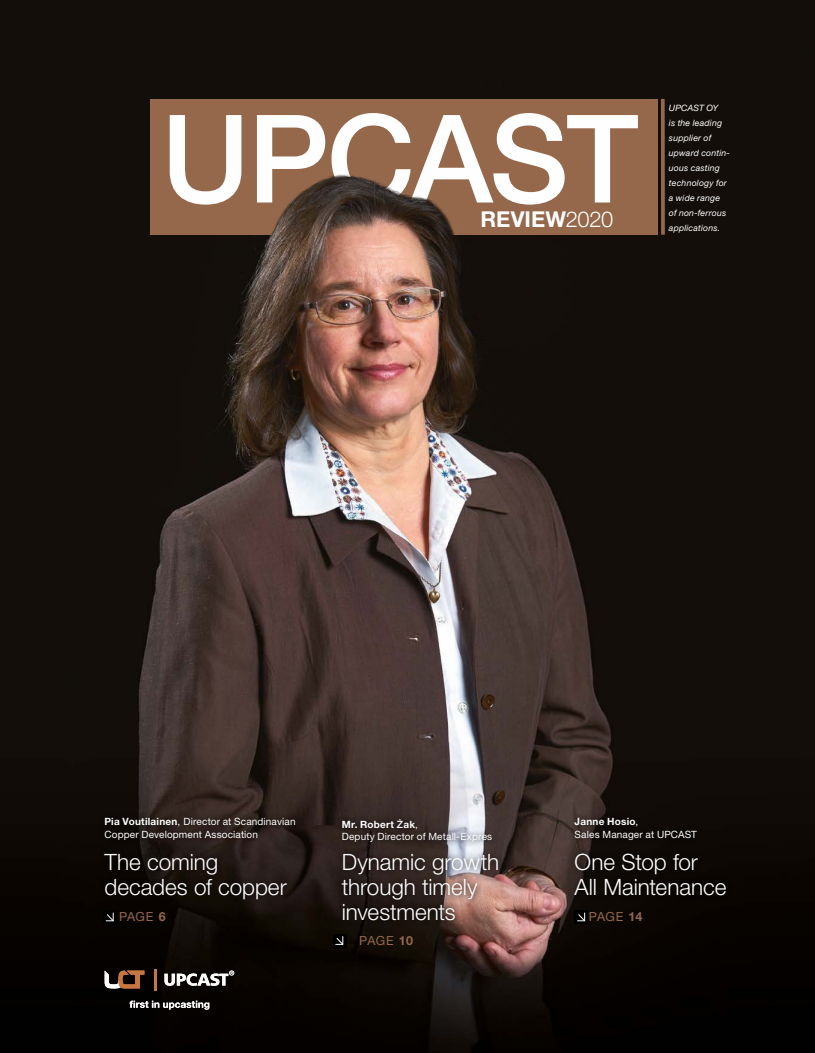
<style>
.page{position:relative;width:815px;height:1053px;background:#fff}
.page>*{position:absolute;margin:0;border:0;box-sizing:border-box;transform-origin:0 0}
.t1{font:500 122.38px "Helvetica Neue LT Std";letter-spacing:-.02em;color:#fff}
.t2{font:300 22.5px/25px "Helvetica Neue LT Std";letter-spacing:-.005em;color:#fff}
.t3{font:700 21.88px "Helvetica Neue LT Std";letter-spacing:.005em;color:#fff}
.t4{font:12.5px "Helvetica Neue LT Std";letter-spacing:.03em;color:#96694c}
.t5{font:10px/12.5px "Helvetica Neue LT Std";letter-spacing:.015em;color:#fff}
.t6{font:italic 8.75px/15px "Helvetica Neue LT Std";letter-spacing:.02em;color:#fff}
.s1{font-weight:300}
.s2{font-weight:700}
.s3{font-family:"Helvetica Neue";font-weight:500}
</style>
<div class="page">
<img style="left:0;top:0;width:815px;height:1052px">
<div style="left:150px;top:99px;width:507px;height:135px;background:#96694c"></div>
<svg style="left:661px;top:99px;width:4px;height:136px"></svg>
<div style="left:336px;top:813px;width:162px;height:35px;background:#000;opacity:.8"></div>
<div style="left:336px;top:846px;width:168px;height:80px;background:#000;opacity:.8"></div>
<div style="left:569px;top:812px;width:134px;height:33px;background:#000;opacity:.8"></div>
<div style="left:569px;top:846px;width:163px;height:55px;background:#000;opacity:.8"></div>
<svg style="left:103px;top:910px;width:14px;height:13px"></svg>
<svg style="left:105px;top:912px;width:9px;height:9px"></svg>
<div style="left:99px;top:811px;width:202px;height:34px;background:#000;opacity:.8"></div>
<div style="left:99px;top:846px;width:194px;height:59px;background:#000;opacity:.8"></div>
<hr style="left:154px;top:968px;width:3px;height:22px;background:#c97741">
<svg style="left:105px;top:970px;width:40px;height:18px"></svg>
<svg style="left:164px;top:970px;width:70px;height:15px"></svg>
<svg style="left:129px;top:1000px;width:80px;height:9px"></svg>
<div style="left:333px;top:934px;width:13px;height:13px;background:#000"></div>
<svg style="left:335px;top:936px;width:9px;height:9px"></svg>
<svg style="left:575px;top:910px;width:13px;height:13px"></svg>
<svg style="left:577px;top:912px;width:9px;height:9px"></svg>
<h1 class="t1" style="left:161px;top:86px;width:479px">UPCAST</h1>
<h3 class="t3" style="left:480px;top:205px;width:134px">REVIEW<span class="s1">2020</span></h3>
<p class="t6" style="left:669px;top:100px;width:63px">UPCAST OY<br>is the leading supplier of upward contin&shy;uous casting technology for a wide range of non-ferrous</p>
<p class="t6" style="left:669px;top:220px;width:53px">applications.</p>
<p class="t5" style="left:105px;top:815px;width:193px"><span class="s2">Pia Voutilainen</span>, Director at Scandinavian<br>Copper Development Association</p>
<h2 class="t2" style="left:105px;top:848px;width:184px">The coming decades of copper</h2>
<p class="t4" style="left:119px;top:909px;width:48px">PAGE <span class="s2">6</span></p>
<p class="t5" style="left:342px;top:817px;width:152px"><span class="s2">Mr. Robert</span> <span class="s3">Ż</span><span class="s2">ak</span>,<br>Deputy Director of Metall-Expres</p>
<h2 class="t2" style="left:342px;top:848px;width:159px">Dynamic growth through timely investments</h2>
<p class="t4" style="left:359px;top:932px;width:55px">PAGE <span class="s2">10</span></p>
<p class="t5" style="left:575px;top:815px;width:124px"><span class="s2">Janne Hosio</span>,<br>Sales Manager at UPCAST</p>
<h2 class="t2" style="left:575px;top:848px;width:153px">One Stop for<br>All Maintenance</h2>
<p class="t4" style="left:589px;top:909px;width:55px">PAGE <span class="s2">14</span></p>
</div>
